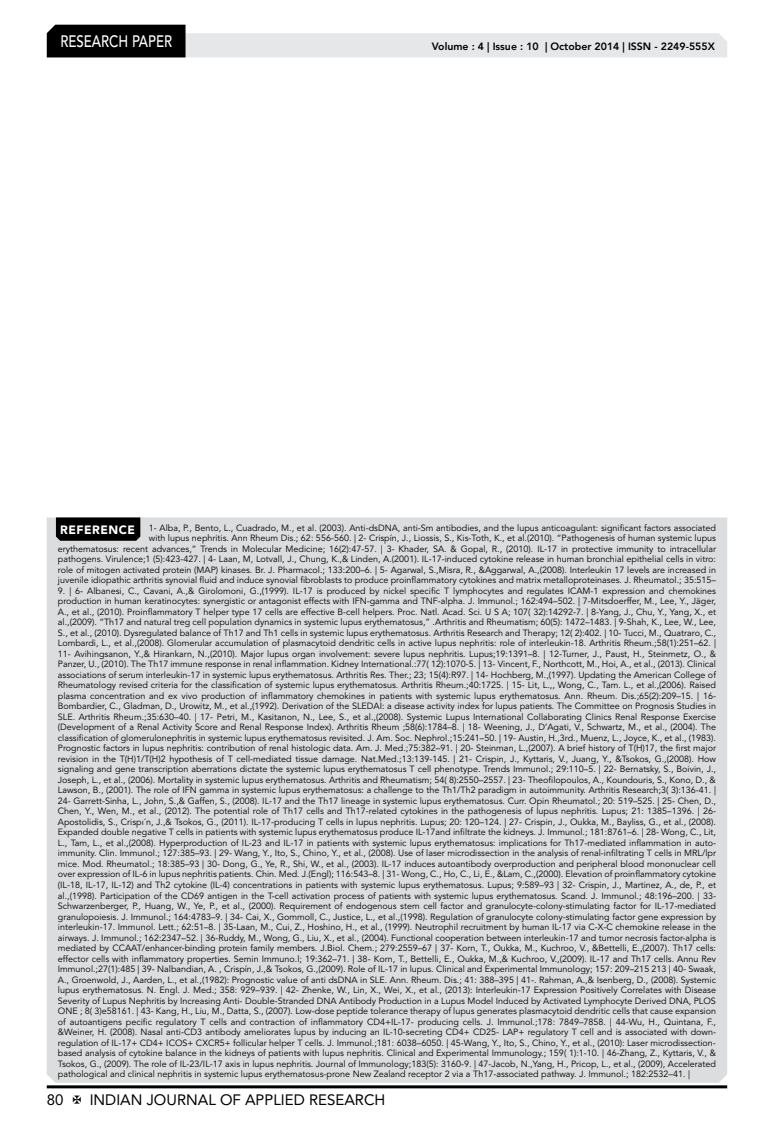
<style>
.page{position:relative;width:774px;height:1136px;background:#fff}
.page>*{position:absolute;margin:0;border:0;box-sizing:border-box;transform-origin:0 0}
.t1{font:500 16.5px "Avenir LT Std";color:#fff;scale:.8 1}
.t2{font:15px "Avenir LT Std";color:#000}
.t3{font:800 10.5px "Avenir LT Std";color:#000}
.t4{font:9px/10.5px "Avenir LT Std";color:#000;text-align:right}
.s1{font-weight:900;font-size:12px;color:#fff}
</style>
<div class="page">
<hr style="left:47px;top:1085px;width:680px;height:3px;background:#000">
<svg style="left:47px;top:25px;width:680px;height:32px"></svg>
<div style="left:47px;top:517px;width:680px;height:565px;background:#dcddde"></div>
<div style="left:56px;top:517px;width:84px;height:23px;background:#000"></div>
<h1 class="t1" style="left:60px;top:32px;width:139px">RESEARCH PAPER</h1>
<p class="t3" style="left:432px;top:41px;width:284px">Volume : 4 | Issue : 10 | October 2014 | ISSN - 2249-555X</p>
<p class="t4" style="left:58px;top:522px;width:660px"><span class="s1">REFERENCE</span> 1- Alba, P., Bento, L., Cuadrado, M., et al. (2003). Anti-dsDNA, anti-Sm antibodies, and the lupus anticoagulant: significant factors associated with lupus nephritis. Ann Rheum Dis.; 62: 556-560. | 2- Crispín, J., Liossis, S., Kis-Toth, K., et al.(2010). “Pathogenesis of human systemic lupus<br>erythematosus: recent advances,” Trends in Molecular Medicine; 16(2):47-57. | 3- Khader, SA. &amp; Gopal, R., (2010). IL-17 in protective immunity to intracellular pathogens. Virulence;1 (5):423-427. | 4- Laan, M, Lotvall, J., Chung, K.,&amp; Linden, A.(2001). IL-17-induced cytokine release in human bronchial epithelial cells in vitro: role of mitogen activated protein (MAP) kinases. Br. J. Pharmacol.; 133:200–6. | 5- Agarwal, S.,Misra, R., &amp;Aggarwal, A.,(2008). Interleukin 17 levels are increased in juvenile idiopathic arthritis synovial fluid and induce synovial fibroblasts to produce proinflammatory cytokines and matrix metalloproteinases. J. Rheumatol.; 35:515–</p>
<p class="t4" style="left:58px;top:585px;width:660px;text-align:justify">9. | 6- Albanesi, C., Cavani, A.,&amp; Girolomoni, G.,(1999). IL-17 is produced by nickel specific T lymphocytes and regulates ICAM-1 expression and chemokines production in human keratinocytes: synergistic or antagonist effects with IFN-gamma and TNF-alpha. J. Immunol.; 162:494–502. | 7-Mitsdoerffer, M., Lee, Y., Jäger, A., et al., (2010). Proinflammatory T helper type 17 cells are effective B-cell helpers. Proc. Natl. Acad. Sci. U S A; 107( 32):14292-7. | 8-Yang, J., Chu, Y., Yang, X., et al.,(2009). “Th17 and natural treg cell population dynamics in systemic lupus erythematosus,” .Arthritis and Rheumatism; 60(5): 1472–1483. | 9-Shah, K., Lee, W., Lee, S., et al., (2010). Dysregulated balance of Th17 and Th1 cells in systemic lupus erythematosus. Arthritis Research and Therapy; 12( 2):402. | 10- Tucci, M., Quatraro, C., Lombardi, L., et al.,(2008). Glomerular accumulation of plasmacytoid dendritic cells in active lupus nephritis: role of interleukin-18. Arthritis Rheum.;58(1):251–62. | 11- Avihingsanon, Y.,&amp; Hirankarn, N.,(2010). Major lupus organ involvement: severe lupus nephritis. Lupus;19:1391–8. | 12-Turner, J., Paust, H., Steinmetz, O., &amp; Panzer, U., (2010). The Th17 immune response in renal inflammation. Kidney International.:77( 12):1070-5. | 13- Vincent, F., Northcott, M., Hoi, A., et al., (2013). Clinical associations of serum interleukin-17 in systemic lupus erythematosus. Arthritis Res. Ther.; 23; 15(4):R97. | 14- Hochberg, M.,(1997). Updating the American College of Rheumatology revised criteria for the classification of systemic lupus erythematosus. Arthritis Rheum.;40:1725. | 15- Lit, L.,, Wong, C., Tam. L., et al.,(2006). Raised plasma concentration and ex vivo production of inflammatory chemokines in patients with systemic lupus erythematosus. Ann. Rheum. Dis.;65(2):209–15. | 16- Bombardier, C., Gladman, D., Urowitz, M., et al.,(1992). Derivation of the SLEDAI: a disease activity index for lupus patients. The Committee on Prognosis Studies in SLE. Arthritis Rheum.;35:630–40. | 17- Petri, M., Kasitanon, N., Lee, S., et al.,(2008). Systemic Lupus International Collaborating Clinics Renal Response Exercise (Development of a Renal Activity Score and Renal Response Index). Arthritis Rheum ;58(6):1784–8. | 18- Weening, J., D’Agati, V., Schwartz, M., et al., (2004). The classification of glomerulonephritis in systemic lupus erythematosus revisited. J. Am. Soc. Nephrol.;15:241–50. | 19- Austin, H.,3rd., Muenz, L., Joyce, K., et al., (1983).<br>Prognostic factors in lupus nephritis: contribution of renal histologic data. Am. J. Med.;75:382–91. | 20- Steinman, L.,(2007). A brief history of T(H)17, the first major revision in the T(H)1/T(H)2 hypothesis of T cell-mediated tissue damage. Nat.Med.;13:139-145. | 21- Crispin, J., Kyttaris, V., Juang, Y., &amp;Tsokos, G.,(2008). How signaling and gene transcription aberrations dictate the systemic lupus erythematosus T cell phenotype. Trends Immunol.; 29:110–5. | 22- Bernatsky, S., Boivin, J., Joseph, L., et al., (2006). Mortality in systemic lupus erythematosus. Arthritis and Rheumatism; 54( 8):2550–2557. | 23- Theofilopoulos, A., Koundouris, S., Kono, D., &amp; Lawson, B., (2001). The role of IFN gamma in systemic lupus erythematosus: a challenge to the Th1/Th2 paradigm in autoimmunity. Arthritis Research;3( 3):136-41. | 24- Garrett-Sinha, L., John, S.,&amp; Gaffen, S., (2008). IL-17 and the Th17 lineage in systemic lupus erythematosus. Curr. Opin Rheumatol.; 20: 519–525. | 25- Chen, D., Chen, Y., Wen, M., et al., (2012). The potential role of Th17 cells and Th17-related cytokines in the pathogenesis of lupus nephritis. Lupus; 21: 1385–1396. | 26- Apostolidis, S., Crispı´n, J.,&amp; Tsokos, G., (2011). IL-17-producing T cells in lupus nephritis. Lupus; 20: 120–124. | 27- Crispin, J., Oukka, M., Bayliss, G., et al., (2008).<br>Expanded double negative T cells in patients with systemic lupus erythematosus produce IL-17and infiltrate the kidneys. J. Immunol.; 181:8761–6. | 28- Wong, C., Lit, L., Tam, L., et al.,(2008). Hyperproduction of IL-23 and IL-17 in patients with systemic lupus erythematosus: implications for Th17-mediated inflammation in auto&shy;immunity. Clin. Immunol.; 127:385–93. | 29- Wang, Y., Ito, S., Chino, Y., et al., (2008). Use of laser microdissection in the analysis of renal-infiltrating T cells in MRL/lpr mice. Mod. Rheumatol.; 18:385–93 | 30- Dong, G., Ye, R., Shi, W., et al., (2003). IL-17 induces autoantibody overproduction and peripheral blood mononuclear cell over expression of IL-6 in lupus nephritis patients. Chin. Med. J.(Engl); 116:543–8. | 31- Wong, C., Ho, C., Li, E., &amp;Lam, C.,(2000). Elevation of proinflammatory cytokine (IL-18, IL-17, IL-12) and Th2 cytokine (IL-4) concentrations in patients with systemic lupus erythematosus. Lupus; 9:589–93 | 32- Crispin, J., Martinez, A., de, P., et al.,(1998). Participation of the CD69 antigen in the T-cell activation process of patients with systemic lupus erythematosus. Scand. J. Immunol.; 48:196–200. | 33- Schwarzenberger, P., Huang, W., Ye, P., et al., (2000). Requirement of endogenous stem cell factor and granulocyte-colony-stimulating factor for IL-17-mediated granulopoiesis. J. Immunol.; 164:4783–9. | 34- Cai, X., Gommoll, C., Justice, L., et al.,(1998). Regulation of granulocyte colony-stimulating factor gene expression by interleukin-17. Immunol. Lett.; 62:51–8. | 35-Laan, M., Cui, Z., Hoshino, H., et al., (1999). Neutrophil recruitment by human IL-17 via C-X-C chemokine release in the airways. J. Immunol.; 162:2347–52. | 36-Ruddy, M., Wong, G., Liu, X., et al., (2004). Functional cooperation between interleukin-17 and tumor necrosis factor-alpha is mediated by CCAAT/enhancer-binding protein family members. J.Biol. Chem.; 279:2559–67 | 37- Korn, T., Oukka, M., Kuchroo, V., &amp;Bettelli, E.,(2007). Th17 cells: effector cells with inflammatory properties. Semin Immuno.l; 19:362–71. | 38- Korn, T., Bettelli, E., Oukka, M.,&amp; Kuchroo, V.,(2009). IL-17 and Th17 cells. Annu Rev Immunol.;27(1):485 | 39- Nalbandian, A. , Crispín, J.,&amp; Tsokos, G.,(2009). Role of IL-17 in lupus. Clinical and Experimental Immunology; 157: 209–215 213 | 40- Swaak, A., Groenwold, J., Aarden, L., et al.,(1982): Prognostic value of anti dsDNA in SLE. Ann. Rheum. Dis.; 41: 388–395 | 41-. Rahman, A.,&amp; Isenberg, D., (2008). Systemic lupus erythematosus. N. Engl. J. Med.; 358: 929–939. | 42- Zhenke, W., Lin, X., Wei, X., et al., (2013): Interleukin-17 Expression Positively Correlates with Disease Severity of Lupus Nephritis by Increasing Anti- Double-Stranded DNA Antibody Production in a Lupus Model Induced by Activated Lymphocyte Derived DNA, PLOS ONE ; 8( 3)e58161. | 43- Kang, H., Liu, M., Datta, S., (2007). Low-dose peptide tolerance therapy of lupus generates plasmacytoid dendritic cells that cause expansion of autoantigens pecific regulatory T cells and contraction of inflammatory CD4+IL-17- producing cells. J. Immunol.;178: 7849–7858. | 44-Wu, H., Quintana, F., &amp;Weiner, H. (2008). Nasal anti-CD3 antibody ameliorates lupus by inducing an IL-10-secreting CD4+ CD25- LAP+ regulatory T cell and is associated with down&shy;regulation of IL-17+ CD4+ ICOS+ CXCR5+ follicular helper T cells. J. Immunol.;181: 6038–6050. | 45-Wang, Y., Ito, S., Chino, Y., et al., (2010): Laser microdissection&shy;based analysis of cytokine balance in the kidneys of patients with lupus nephritis. Clinical and Experimental Immunology.; 159( 1):1-10. | 46-Zhang, Z., Kyttaris, V., &amp; Tsokos, G., (2009). The role of IL-23/IL-17 axis in lupus nephritis. Journal of Immunology;183(5): 3160-9. | 47-Jacob, N.,Yang, H., Pricop, L., et al., (2009), Accelerated pathological and clinical nephritis in systemic lupus erythematosus-prone New Zealand receptor 2 via a Th17-associated pathway. J. Immunol.; 182:2532–41. |</p>
<h2 class="t2" style="left:47px;top:1090px;width:18px">80</h2>
<h2 class="t2" style="left:90px;top:1090px;width:297px">INDIAN JOURNAL OF APPLIED RESEARCH</h2>
</div>
